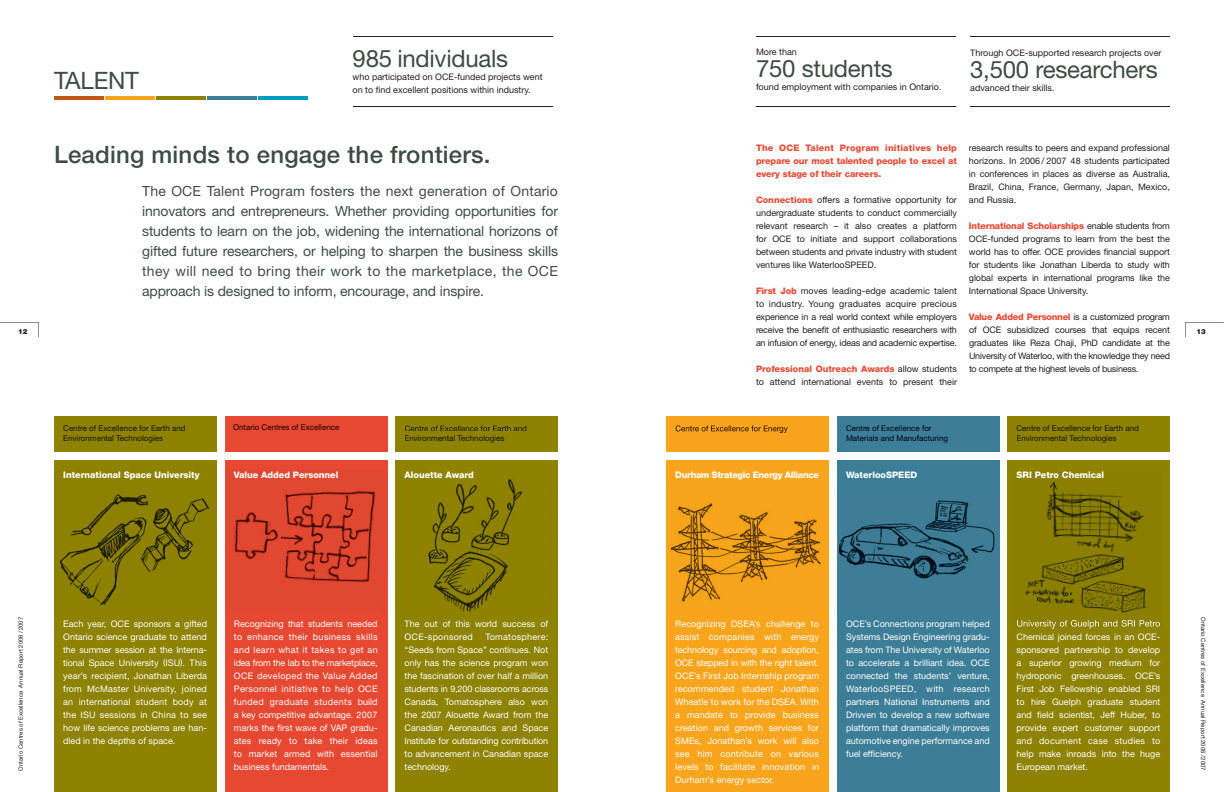
<style>
.page{position:relative;width:1224px;height:792px;background:#fff}
.page>*{position:absolute;margin:0;border:0;box-sizing:border-box;transform-origin:0 0}
.t1{font:24px "Helvetica Neue";letter-spacing:-.01em;color:#3e4c45}
.t2{font:500 24px "Helvetica Neue";letter-spacing:.01em;color:#3e4c45}
.t3{font:14px/20px "Helvetica Neue";letter-spacing:-.01em;color:#3e4c45;text-align:justify}
.t4{font:9px/13px "Helvetica Neue";color:#fff;text-align:justify}
.t5{font:9px/13px "Helvetica Neue";color:#231f20;text-align:justify}
.t6{font:800 9px/13px "Helvetica Neue";letter-spacing:-.01em;color:#e74832;text-align:justify}
.t7{font:800 9px "Helvetica Neue";color:#fff}
.t8{font:800 9px "Helvetica Neue";letter-spacing:-.03em;color:#fff}
.t9{font:8px/10px "Helvetica Neue";color:#141500}
.t10{font:8px/10px "Helvetica Neue";color:#000213}
.t11{font:8px "Helvetica Neue";color:#190001}
.t12{font:900 7px "Helvetica Neue";color:#231f20}
.t13{font:6px "Helvetica Neue";color:#231f20}
.s1{font-weight:800;color:#e74832}
</style>
<div class="page">
<svg style="left:0;top:322px;width:39px;height:15px"></svg>
<svg style="left:1185px;top:322px;width:39px;height:15px"></svg>
<div style="left:666px;top:460px;width:163px;height:332px;background:#f9a51b"></div>
<div style="left:666px;top:416px;width:163px;height:36px;background:#f9a51b"></div>
<svg style="left:676px;top:425px;width:112px;height:8px"></svg>
<img style="left:672px;top:503px;width:149px;height:99px">
<hr style="left:756px;top:106px;width:200px;height:1px;background:#231f20">
<hr style="left:756px;top:36px;width:200px;height:1px;background:#231f20">
<div style="left:1007px;top:460px;width:163px;height:332px;background:#8d8202"></div>
<div style="left:1007px;top:416px;width:163px;height:36px;background:#8d8202"></div>
<img style="left:1025px;top:482px;width:122px;height:131px">
<img style="left:1017px;top:620px;width:143px;height:8px">
<div style="left:837px;top:460px;width:162px;height:332px;background:#3c7d97"></div>
<div style="left:837px;top:416px;width:162px;height:36px;background:#3c7d97"></div>
<img style="left:839px;top:500px;width:156px;height:79px">
<hr style="left:970px;top:106px;width:200px;height:1px;background:#231f20">
<hr style="left:970px;top:36px;width:200px;height:1px;background:#231f20">
<div style="left:54px;top:460px;width:163px;height:332px;background:#8d8202"></div>
<div style="left:54px;top:416px;width:163px;height:36px;background:#8d8202"></div>
<div style="left:225px;top:460px;width:162px;height:332px;background:#e74832"></div>
<div style="left:225px;top:416px;width:162px;height:36px;background:#e74832"></div>
<div style="left:395px;top:460px;width:163px;height:332px;background:#8d8202"></div>
<div style="left:395px;top:416px;width:163px;height:36px;background:#8d8202"></div>
<svg style="left:405px;top:425px;width:122px;height:6px"></svg>
<img style="left:234px;top:491px;width:141px;height:92px">
<img style="left:59px;top:494px;width:151px;height:111px">
<img style="left:428px;top:479px;width:94px;height:133px">
<hr style="left:353px;top:106px;width:200px;height:1px;background:#231f20">
<hr style="left:353px;top:36px;width:200px;height:1px;background:#231f20">
<hr style="left:54px;top:96px;width:50px;height:4px;background:#be5616">
<hr style="left:105px;top:96px;width:50px;height:4px;background:#f9a51b">
<hr style="left:156px;top:96px;width:50px;height:4px;background:#8d8202">
<hr style="left:207px;top:96px;width:50px;height:4px;background:#3c7d97">
<hr style="left:258px;top:96px;width:50px;height:4px;background:#009dc1">
<h1 class="t1" style="left:54px;top:66px;width:87px">TALENT</h1>
<h1 class="t1" style="left:353px;top:44px;width:157px">985 individuals</h1>
<p class="t5" style="left:353px;top:70px;width:192px">who participated on OCE-funded projects went on to find excellent positions within industry.</p>
<p class="t5" style="left:756px;top:45px;width:42px">More than</p>
<h1 class="t1" style="left:756px;top:54px;width:138px">750 students</h1>
<p class="t5" style="left:756px;top:80px;width:187px">found employment with companies in Ontario.</p>
<p class="t5" style="left:970px;top:46px;width:193px">Through OCE-supported research projects over</p>
<h1 class="t1" style="left:970px;top:55px;width:189px">3,500 researchers</h1>
<p class="t5" style="left:970px;top:81px;width:86px">advanced their skills.</p>
<p class="t6" style="left:756px;top:141px;width:202px">The OCE Talent Program initiatives help prepare our most talented people to excel at every stage of their careers.</p>
<p class="t5" style="left:756px;top:193px;width:202px"><span class="s1">Connections</span> offers a formative opportunity for undergraduate students to conduct commercially relevant research – it also creates a platform for OCE to initiate and support collaborations between students and private industry with student ventures like WaterlooSPEED.</p>
<p class="t5" style="left:756px;top:284px;width:202px"><span class="s1">First Job</span> moves leading-edge academic talent to industry. Young graduates acquire precious experience in a real world context while employers receive the benefit of enthusiastic researchers with an infusion of energy, ideas and academic expertise.</p>
<p class="t5" style="left:756px;top:362px;width:203px"><span class="s1">Professional Outreach Awards</span> allow students to attend international events to present their</p>
<p class="t5" style="left:969px;top:141px;width:203px">research results to peers and expand professional horizons. In 2006 / 2007 48 students participated in conferences in places as diverse as Australia, Brazil, China, France, Germany, Japan, Mexico, and Russia.</p>
<p class="t5" style="left:969px;top:219px;width:203px"><span class="s1">International Scholarships</span> enable students from OCE-funded programs to learn from the best the world has to offer. OCE provides financial support for students like Jonathan Liberda to study with global experts in international programs like the International Space University.</p>
<p class="t5" style="left:969px;top:310px;width:203px"><span class="s1">Value Added Personnel</span> is a customized program of OCE subsidized courses that equips recent graduates like Reza Chaji, PhD candidate at the University of Waterloo, with the knowledge they need to compete at the highest levels of business.</p>
<h1 class="t2" style="left:54px;top:140px;width:438px">Leading minds to engage the frontiers.</h1>
<p class="t3" style="left:142px;top:181px;width:417px">The OCE Talent Program fosters the next generation of Ontario innovators and entrepreneurs. Whether providing opportunities for students to learn on the job, widening the international horizons of gifted future researchers, or helping to sharpen the business skills they will need to bring their work to the marketplace, the OCE approach is designed to inform, encourage, and inspire.</p>
<p class="t12" style="left:18px;top:327px;width:11px">12</p>
<p class="t12" style="left:1197px;top:327px;width:11px">13</p>
<p class="t9" style="left:63px;top:423px;width:124px">Centre of Excellence for Earth and<br>Environmental Technologies</p>
<p class="t11" style="left:233px;top:423px;width:108px">Ontario Centres of Excellence</p>
<p class="t9" style="left:405px;top:433px;width:101px">Environmental Technologies</p>
<p class="t7" style="left:63px;top:470px;width:138px">International Space University</p>
<p class="t7" style="left:234px;top:470px;width:106px">Value Added Personnel</p>
<p class="t7" style="left:405px;top:470px;width:71px">Alouette Award</p>
<p class="t13" style="left:17px;top:771px;width:155px;rotate:-90deg">Ontario Centres of Excellence Annual Report 2006 / 2007</p>
<p class="t4" style="left:63px;top:617px;width:145px">Each year, OCE sponsors a gifted Ontario science graduate to attend the summer session at the Interna&shy;tional Space University (ISU). This year’s recipient, Jonathan Liberda from McMaster University, joined an international student body at the ISU sessions in China to see how life science problems are han&shy;dled in the depths of space.</p>
<p class="t4" style="left:234px;top:617px;width:145px">Recognizing that students needed to enhance their business skills and learn what it takes to get an idea from the lab to the marketplace, OCE developed the Value Added Personnel initiative to help OCE funded graduate students build a key competitive advantage. 2007 marks the first wave of VAP gradu&shy;ates ready to take their ideas to market armed with essential business fundamentals.</p>
<p class="t4" style="left:405px;top:617px;width:145px">The out of this world success of<br>OCE-sponsored</p>
<p class="t4" style="left:405px;top:630px;width:145px;text-indent:81px">Tomatosphere: “Seeds from Space” continues. Not only has the science program won the fascination of over half a million students in 9,200 classrooms across Canada, Tomatosphere also won the 2007 Alouette Award from the Canadian Aeronautics and Space Institute for outstanding contribution to advancement in Canadian space technology.</p>
<p class="t8" style="left:675px;top:470px;width:145px">Durham Strategic Energy Alliance</p>
<p class="t10" style="left:846px;top:423px;width:104px">Centre of Excellence for<br>Materials and Manufacturing</p>
<p class="t7" style="left:846px;top:470px;width:73px">WaterlooSPEED</p>
<p class="t9" style="left:1017px;top:423px;width:124px">Centre of Excellence for Earth and<br>Environmental Technologies</p>
<p class="t7" style="left:1017px;top:470px;width:89px">SRI Petro Chemical</p>
<p class="t4" style="left:675px;top:617px;width:145px">Recognizing DSEA’s challenge to assist companies with energy technology sourcing and adoption, OCE stepped in with the right talent.<br>OCE’s First Job Internship program recommended student Jonathan Wheatle to work for the DSEA. With a mandate to provide business creation and growth services for SMEs, Jonathan’s work will also see him contribute on various levels to facilitate innovation in Durham’s energy sector.</p>
<p class="t4" style="left:846px;top:617px;width:145px">OCE’s Connections program helped Systems Design Engineering gradu&shy;ates from The University of Waterloo to accelerate a brilliant idea. OCE connected the students’ venture, WaterlooSPEED, with research partners National Instruments and Drivven to develop a new software platform that dramatically improves automotive engine performance and fuel efficiency.</p>
<p class="t4" style="left:1017px;top:630px;width:145px">Chemical joined forces in an OCE&shy;sponsored partnership to develop a superior growing medium for hydroponic greenhouses. OCE’s First Job Fellowship enabled SRI to hire Guelph graduate student and field scientist, Jeff Huber, to provide expert customer support and document case studies to help make inroads into the huge European market.</p>
<p class="t13" style="left:1207px;top:617px;width:155px;rotate:90deg">Ontario Centres of Excellence Annual Report 2006 / 2007</p>
</div>
